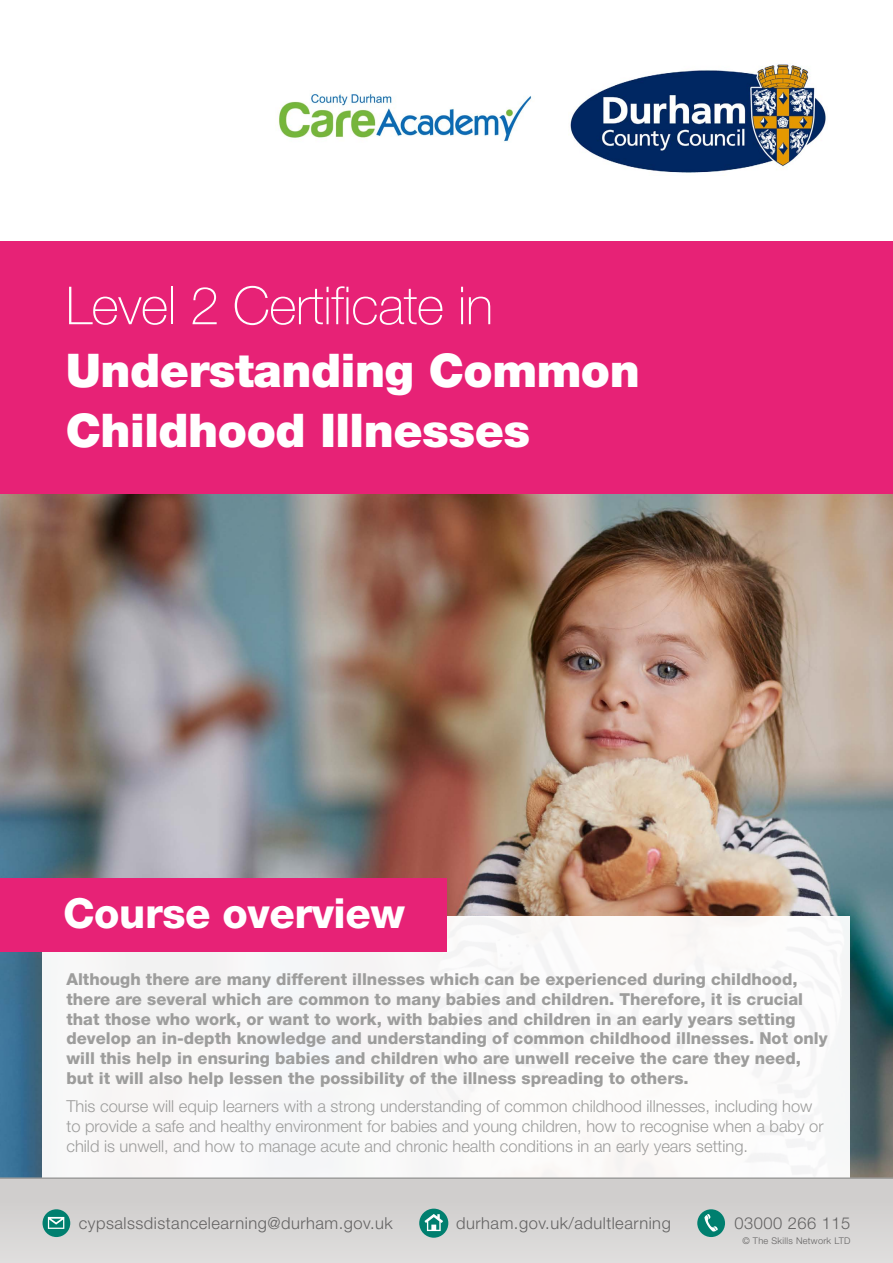
<style>
.page{position:relative;width:893px;height:1263px;background:#fff}
.page>*{position:absolute;margin:0;border:0;box-sizing:border-box;transform-origin:0 0}
.t1{font:100 52.5px "Helvetica Neue LT Pro";letter-spacing:-.01em;color:#fff}
.t2{font:900 46.5px/60px "Helvetica Neue LT Pro";letter-spacing:-.01em;color:#fff}
.t3{font:800 41.55px "Helvetica Neue LT Pro";letter-spacing:-.01em;color:#fff}
.t4{font:800 16.5px/19.8px "Helvetica Neue LT Pro";color:#9d9d9c}
.t5{font:300 16.5px/19.8px "Helvetica Neue LT Pro";color:#9d9d9c}
.t6{font:300 16.5px "Helvetica Neue LT Pro";letter-spacing:.03em;color:#646363}
.t7{font:300 9.3px "Helvetica Neue LT Pro";letter-spacing:.03em;color:#646363}
</style>
<div class="page">
<img style="left:0;top:493px;width:893px;height:684px">
<div style="left:0;top:1178px;width:893px;height:85px;background:#d0cecd"></div>
<div style="left:0;top:241px;width:893px;height:252px;background:#e72276"></div>
<div style="left:43px;top:916px;width:807px;height:261px;background:#f8f8f8"></div>
<div style="left:0;top:878px;width:446px;height:74px;background:#e72276"></div>
<hr style="left:0;top:1177px;width:893px;height:2px;background:#9d9d9c">
<div style="left:697px;top:1209px;width:28px;height:28px;background:#007f6f;border-radius:50%"></div>
<svg style="left:704px;top:1214px;width:14px;height:17px"></svg>
<div style="left:43px;top:1209px;width:27px;height:28px;background:#007f6f;border-radius:50%"></div>
<svg style="left:48px;top:1217px;width:16px;height:12px"></svg>
<svg style="left:419px;top:1208px;width:29px;height:30px"></svg>
<svg style="left:424px;top:1214px;width:19px;height:17px"></svg>
<img style="left:570px;top:64px;width:256px;height:109px">
<img style="left:278px;top:93px;width:254px;height:49px">
<h1 class="t1" style="left:66px;top:276px;width:429px">Level 2 Certificate in</h1>
<h2 class="t2" style="left:66px;top:340px;width:576px">Understanding Common<br>Childhood Illnesses</h2>
<h3 class="t3" style="left:63px;top:889px;width:343px">Course overview</h3>
<p class="t4" style="left:66px;top:969px;width:763px">Although there are many different illnesses which can be experienced during childhood, there are several which are common to many babies and children. Therefore, it is crucial that those who work, or want to work, with babies and children in an early years setting develop an in-depth knowledge and understanding of common childhood illnesses. Not only will this help in ensuring babies and children who are unwell receive the care they need, but it will also help lessen the possibility of the illness spreading to others.</p>
<p class="t5" style="left:66px;top:1096px;width:759px">This course will equip learners with a strong understanding of common childhood illnesses, including how to provide a safe and healthy environment for babies and young children, how to recognise when a baby or child is unwell, and how to manage acute and chronic health conditions in an early years setting.</p>
<p class="t6" style="left:79px;top:1213px;width:315px">cypsalssdistancelearning@durham.gov.uk</p>
<p class="t6" style="left:456px;top:1213px;width:216px">durham.gov.uk/adultlearning</p>
<p class="t6" style="left:734px;top:1213px;width:118px">03000 266 115</p>
<p class="t7" style="left:742px;top:1235px;width:110px">© The Skills Network LTD</p>
</div>
